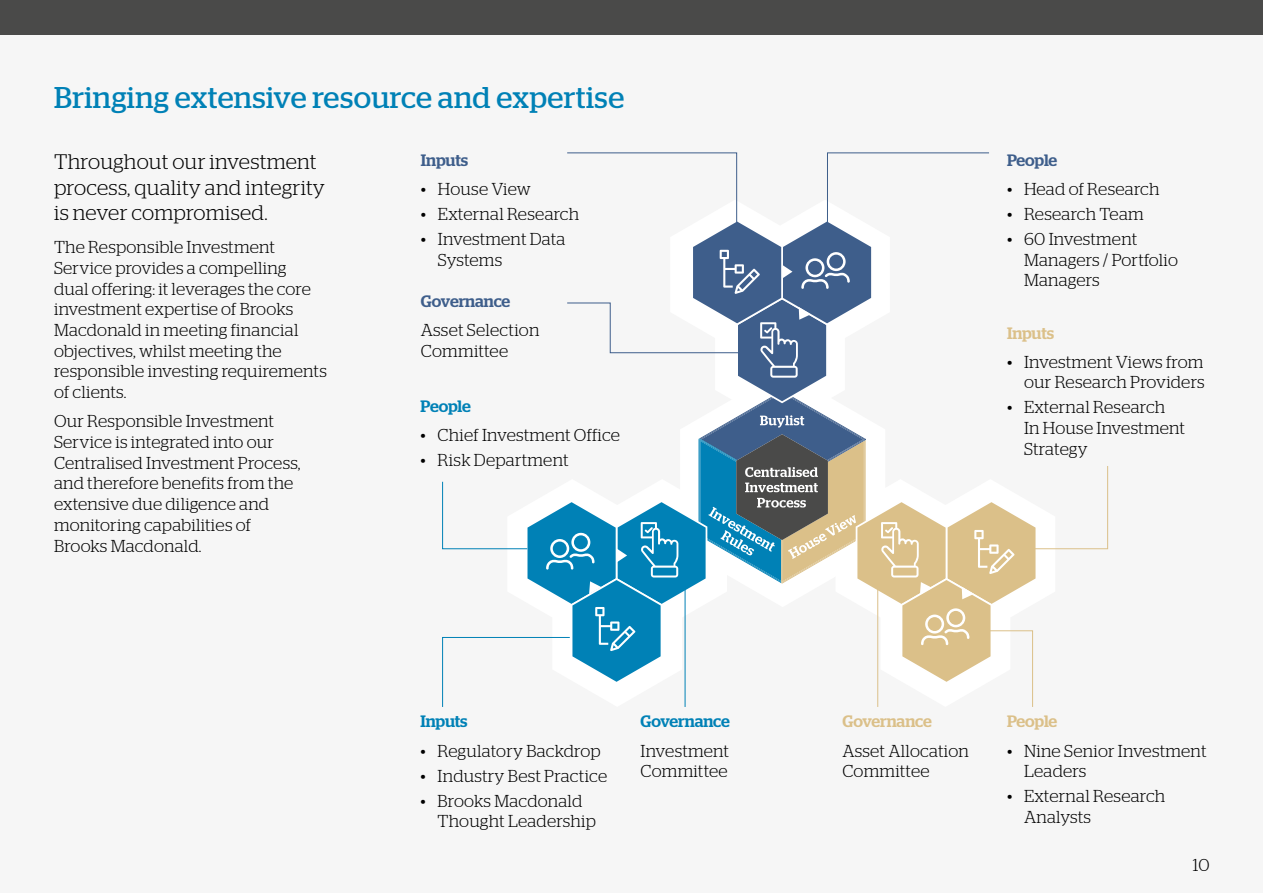
<style>
.page{position:relative;width:1263px;height:893px;background:#fff}
.page>*{position:absolute;margin:0;border:0;box-sizing:border-box;transform-origin:0 0}
.t1{font:30px "Stag";letter-spacing:.015em;color:#0081b6}
.t2{font:300 21px/25.2px "Stag";letter-spacing:.01em;color:#000}
.t3{font:300 17.25px/20.7px "Stag";letter-spacing:.015em;color:#000}
.t4{font:500 16.5px "Stag";letter-spacing:-.01em;color:#3e5e8b}
.t5{font:500 16.5px "Stag";letter-spacing:-.01em;color:#0081b6}
.t6{font:500 16.5px "Stag";letter-spacing:-.01em;color:#dbc089}
</style>
<div class="page">
<div style="left:0;top:32px;width:1263px;height:861px;background:#f6f6f6"></div>
<svg style="left:442px;top:152px;width:666px;height:555px"></svg>
<div style="left:0;top:0;width:1263px;height:35px;background:#4a4a49"></div>
<h1 class="t1" style="left:54px;top:80px;width:572px">Bringing extensive resource and expertise</h1>
<p class="t2" style="left:54px;top:149px;width:272px">Throughout our investment process, quality and integrity is never compromised.</p>
<p class="t3" style="left:54px;top:237px;width:274px">The Responsible Investment<br>Service provides a compelling<br>dual offering: it leverages the core investment expertise of Brooks<br>Macdonald in meeting financial objectives, whilst meeting the responsible investing requirements of clients.</p>
<p class="t3" style="left:54px;top:411px;width:248px">Our Responsible Investment<br>Service is integrated into our<br>Centralised Investment Process, and therefore benefits from the extensive due diligence and monitoring capabilities of<br>Brooks Macdonald.</p>
<p class="t4" style="left:421px;top:150px;width:49px">Inputs</p>
<p class="t3" style="left:421px;top:178px;width:112px">• House View</p>
<p class="t3" style="left:421px;top:203px;width:160px">• External Research</p>
<p class="t3" style="left:438px;top:228px;width:129px;text-indent:-17px">• Investment Data<br>Systems</p>
<p class="t4" style="left:421px;top:291px;width:91px">Governance</p>
<p class="t3" style="left:421px;top:320px;width:120px">Asset Selection<br>Committee</p>
<p class="t5" style="left:421px;top:396px;width:52px">People</p>
<p class="t3" style="left:421px;top:424px;width:201px">• Chief Investment Office</p>
<p class="t3" style="left:421px;top:449px;width:149px">• Risk Department</p>
<p class="t5" style="left:421px;top:712px;width:49px">Inputs</p>
<p class="t3" style="left:421px;top:740px;width:182px">• Regulatory Backdrop</p>
<p class="t3" style="left:421px;top:765px;width:188px">• Industry Best Practice</p>
<p class="t3" style="left:438px;top:790px;width:160px;text-indent:-17px">• Brooks Macdonald<br>Thought Leadership</p>
<p class="t5" style="left:640px;top:712px;width:91px">Governance</p>
<p class="t3" style="left:640px;top:740px;width:90px">Investment<br>Committee</p>
<p class="t4" style="left:1007px;top:150px;width:52px">People</p>
<p class="t3" style="left:1007px;top:178px;width:154px">• Head of Research</p>
<p class="t3" style="left:1007px;top:203px;width:138px">• Research Team</p>
<p class="t3" style="left:1024px;top:228px;width:156px;text-indent:-17px">• 60 Investment<br>Managers / Portfolio<br>Managers</p>
<p class="t6" style="left:1007px;top:323px;width:49px">Inputs</p>
<p class="t3" style="left:1007px;top:351px;width:199px;text-align:right">• Investment Views from our Research Providers</p>
<p class="t3" style="left:1024px;top:397px;width:162px;text-indent:-17px">• External Research<br>In House Investment<br>Strategy</p>
<p class="t6" style="left:842px;top:712px;width:91px">Governance</p>
<p class="t3" style="left:842px;top:740px;width:128px">Asset Allocation<br>Committee</p>
<p class="t6" style="left:1007px;top:712px;width:52px">People</p>
<p class="t3" style="left:1024px;top:740px;width:184px;text-indent:-17px">• Nine Senior Investment<br>Leaders</p>
<p class="t3" style="left:1024px;top:786px;width:143px;text-indent:-17px">• External Research<br>Analysts</p>
<p class="t3" style="left:1193px;top:854px;width:19px">10</p>
</div>
